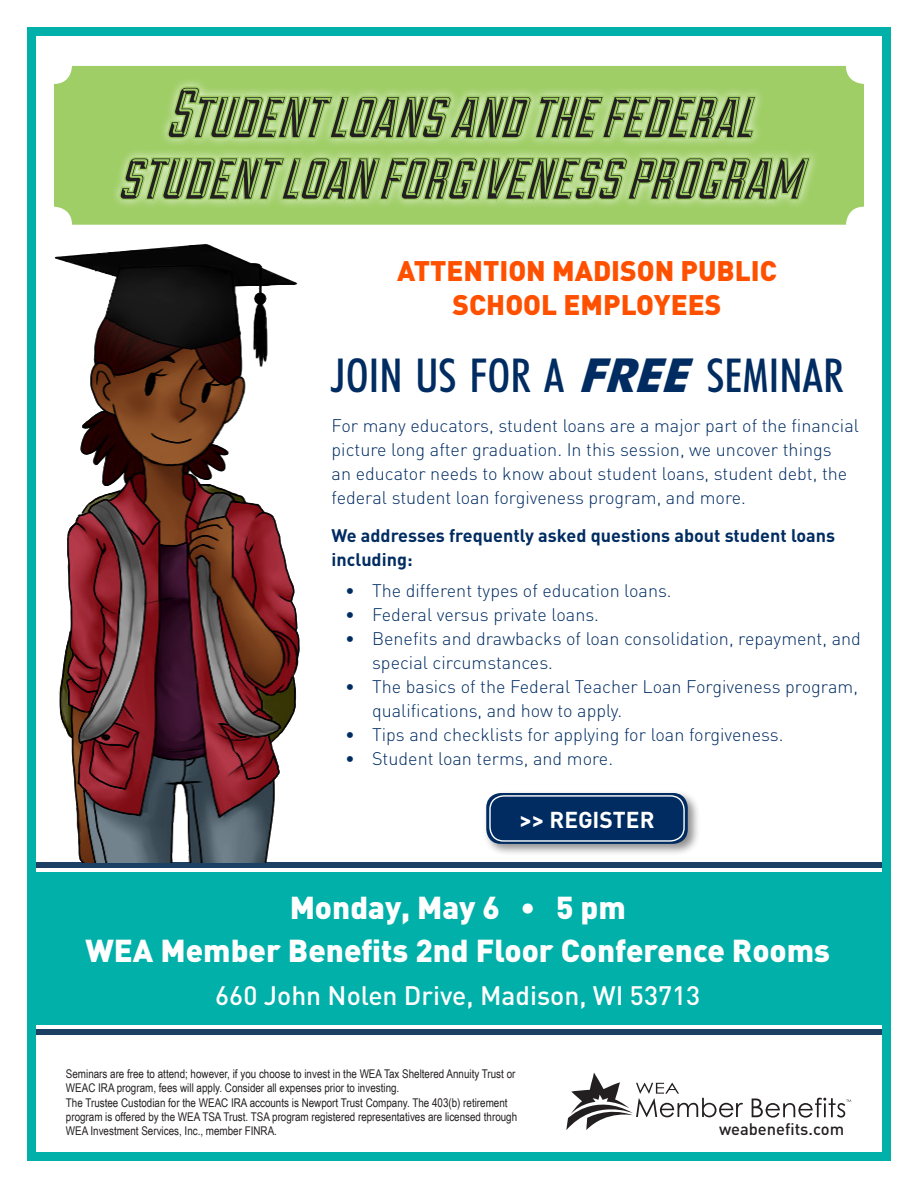
<style>
.page{position:relative;width:918px;height:1188px;background:#fff}
.page>*{position:absolute;margin:0;border:0;box-sizing:border-box;transform-origin:0 0}
.t1{font:italic 70.5px "Duke";color:#231f20}
.t2{font:500 condensed 46.95px "Futura BT";color:#002c62}
.t3{font:900 31.35px "DIN";color:#fff}
.t4{font:900 28.05px "DIN";color:#ff5000}
.t5{font:500 26.4px "DIN";color:#fff}
.t6{font:700 22.8px "DIN";color:#fff}
.t7{font:300 18px/24px "DIN";color:#002c62}
.t8{font:700 18px/24px "DIN";color:#002c62}
.t9{font:500 16.5px "DIN";color:#231f20}
.t10{font:12px/14.4px "Arial Narrow";color:#231f20}
.s1{font-weight:700;font-style:italic;font-stretch:normal}
</style>
<div class="page">
<div style="left:54px;top:66px;width:810px;height:159px;background:#9fce66;border-radius:18px"></div>
<svg style="left:752px;top:1098px;width:99px;height:20px"></svg>
<svg style="left:566px;top:1073px;width:177px;height:57px"></svg>
<svg style="left:116px;top:81px;width:708px;height:144px"></svg>
<div style="left:28px;top:872px;width:860px;height:153px;background:#00b0a9"></div>
<div style="left:27px;top:1030px;width:861px;height:5px;background:#1b4064"></div>
<div style="left:27px;top:862px;width:861px;height:6px;background:#1b4064"></div>
<img style="left:54px;top:244px;width:246px;height:618px">
<div style="left:483px;top:790px;width:218px;height:67px;background:#231f20;opacity:.5"></div>
<div style="left:486px;top:793px;width:202px;height:51px;background:#002c62;border-radius:15px"></div>
<div style="left:489px;top:795px;width:196px;height:47px;border:1px solid #fff;border-radius:14px"></div>
<div style="left:27px;top:27px;width:864px;height:1134px;border:9px solid #00b0a9"></div>
<p class="t1" style="left:165px;top:72px;width:611px">Studentloansandthefederal</p>
<p class="t1" style="left:117px;top:134px;width:707px">studentloanforgivenessprogram</p>
<p class="t4" style="left:397px;top:252px;width:381px">ATTENTION MADISON PUBLIC</p>
<p class="t4" style="left:453px;top:286px;width:270px">SCHOOL EMPLOYEES</p>
<p class="t2" style="left:332px;top:347px;width:514px">JOIN US FOR A <span class="s1">FREE</span>SEMINAR</p>
<p class="t7" style="left:332px;top:413px;width:529px">For many educators, student loans are a major part of the financial picture long after graduation. In this session, we uncover things<br>an educator needs to know about student loans, student debt, the federal student loan forgiveness program, and more.</p>
<p class="t8" style="left:332px;top:523px;width:505px">We addresses frequently asked questions about student loans including:</p>
<p class="t7" style="left:345px;top:577px;width:328px">• The different types of education loans.</p>
<p class="t7" style="left:345px;top:601px;width:255px">• Federal versus private loans.</p>
<p class="t7" style="left:372px;top:625px;width:490px;text-indent:-27px">• Benefits and drawbacks of loan consolidation, repayment, and special circumstances.</p>
<p class="t7" style="left:372px;top:673px;width:487px;text-indent:-27px">• The basics of the Federal Teacher Loan Forgiveness program, qualifications, and how to apply.</p>
<p class="t7" style="left:345px;top:721px;width:440px">• Tips and checklists for applying for loan forgiveness.</p>
<p class="t7" style="left:345px;top:745px;width:270px">• Student loan terms, and more.</p>
<p class="t6" style="left:520px;top:804px;width:137px">&gt;&gt; REGISTER</p>
<p class="t3" style="left:290px;top:886px;width:338px">Monday, May 6 • 5 pm</p>
<p class="t3" style="left:86px;top:929px;width:746px">WEA Member Benefits 2nd Floor Conference Rooms</p>
<p class="t5" style="left:215px;top:977px;width:487px">660 John Nolen Drive, Madison, WI 53713</p>
<p class="t10" style="left:66px;top:1066px;width:453px">Seminars are free to attend; however, if you choose to invest in the WEA Tax Sheltered Annuity Trust or WEAC IRA program, fees will apply. Consider all expenses prior to investing.<br>The Trustee Custodian for the WEAC IRA accounts is Newport Trust Company. The 403(b) retirement program is offered by the WEA TSA Trust. TSA program registered representatives are licensed through WEA Investment Services, Inc., member FINRA.</p>
<p class="t9" style="left:719px;top:1118px;width:127px">weabenefits.com</p>
</div>
